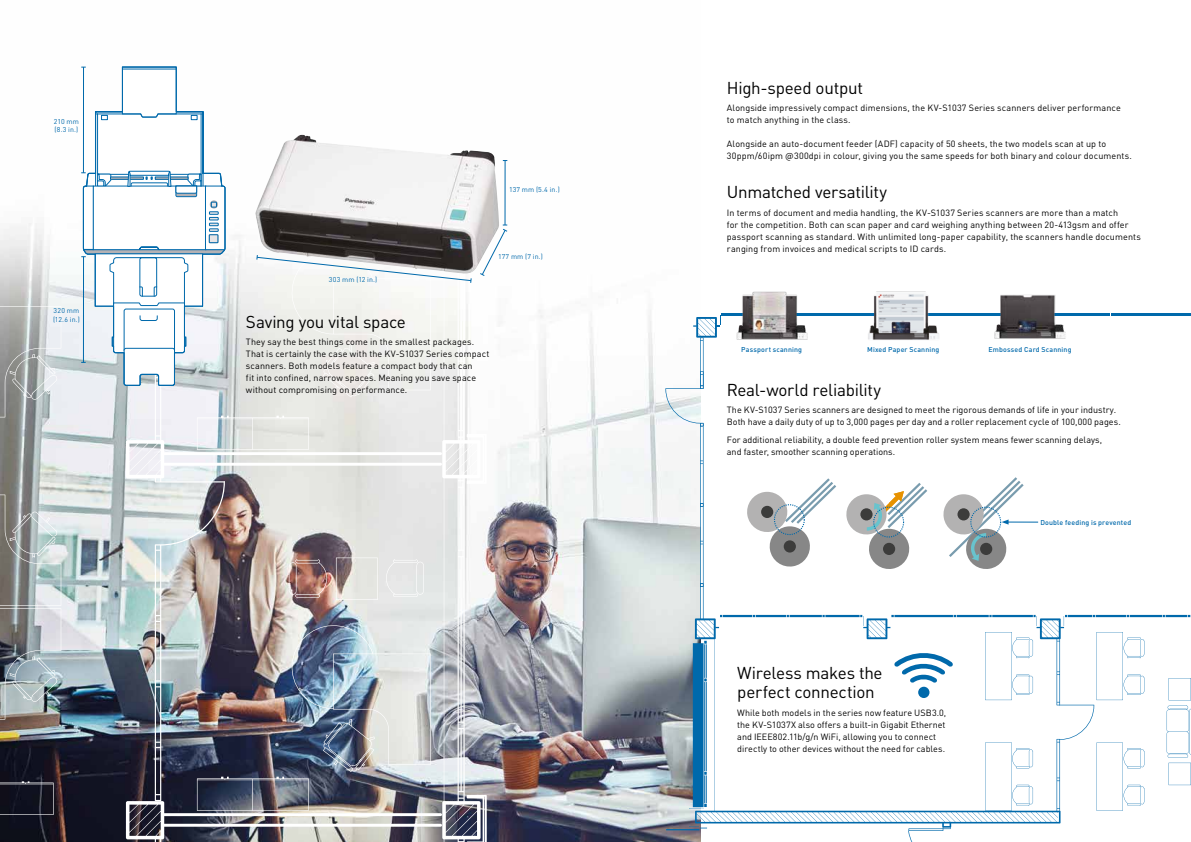
<style>
.page{position:relative;width:1191px;height:842px;background:#fff}
.page>*{position:absolute;margin:0;border:0;box-sizing:border-box;transform-origin:0 0}
.t1{font:17px/19px "DIN Pro";letter-spacing:-.015em;color:#000}
.t2{font:9px/12px "DIN Pro";letter-spacing:.01em;color:#000}
.t3{font:500 7px "DIN Pro";letter-spacing:.025em;color:#0069ab}
.t4{font:7px/8.4px "DIN Pro";letter-spacing:.02em;color:#0069ab}
</style>
<div class="page">
<img style="left:0;top:66px;width:665px;height:776px">
<svg style="left:665px;top:313px;width:526px;height:529px"></svg>
<img style="left:0;top:495px;width:61px;height:224px">
<svg style="left:0;top:781px;width:54px;height:34px;background:#20212d"></svg>
<svg style="left:0;top:306px;width:61px;height:111px;background:#b4b7b8"></svg>
<img style="left:81px;top:67px;width:427px;height:775px">
<img style="left:255px;top:135px;width:244px;height:139px">
<img style="left:727px;top:291px;width:84px;height:51px">
<img style="left:854px;top:291px;width:91px;height:51px">
<img style="left:985px;top:294px;width:93px;height:53px">
<p class="t4" style="left:54px;top:116px;width:27px">210 mm (8.3 in.)</p>
<p class="t4" style="left:53px;top:306px;width:28px">320 mm (12.6 in.)</p>
<p class="t4" style="left:509px;top:184px;width:52px">137 mm (5.4 in.)</p>
<p class="t4" style="left:329px;top:274px;width:50px">303 mm (12 in.)</p>
<p class="t4" style="left:498px;top:251px;width:46px">177 mm (7 in.)</p>
<h1 class="t1" style="left:246px;top:310px;width:161px">Saving you vital space</h1>
<p class="t2" style="left:246px;top:335px;width:245px">They say the best things come in the smallest packages.<br>That is certainly the case with the KV-S1037 Series compact scanners. Both models feature a compact body that can<br>fit into confined, narrow spaces. Meaning you save space without compromising on performance.</p>
<h1 class="t1" style="left:727px;top:76px;width:138px">High-speed output</h1>
<p class="t2" style="left:727px;top:101px;width:395px">Alongside impressively compact dimensions, the KV-S1037 Series scanners deliver performance to match anything in the class.</p>
<p class="t2" style="left:727px;top:137px;width:406px">Alongside an auto-document feeder (ADF) capacity of 50 sheets, the two models scan at up to<br>30ppm/60ipm @300dpi in colour, giving you the same speeds for both binary and colour documents.</p>
<h1 class="t1" style="left:727px;top:181px;width:162px">Unmatched versatility</h1>
<p class="t2" style="left:727px;top:206px;width:415px">In terms of document and media handling, the KV-S1037 Series scanners are more than a match<br>for the competition. Both can scan paper and card weighing anything between 20-413gsm and offer passport scanning as standard. With unlimited long-paper capability, the scanners handle documents ranging from invoices and medical scripts to ID cards.</p>
<p class="t3" style="left:741px;top:344px;width:62px">Passport scanning</p>
<p class="t3" style="left:867px;top:344px;width:74px">Mixed Paper Scanning</p>
<p class="t3" style="left:988px;top:344px;width:84px">Embossed Card Scanning</p>
<h1 class="t1" style="left:727px;top:378px;width:156px">Real-world reliability</h1>
<p class="t2" style="left:727px;top:403px;width:395px">The KV-S1037 Series scanners are designed to meet the rigorous demands of life in your industry.<br>Both have a daily duty of up to 3,000 pages per day and a roller replacement cycle of 100,000 pages.</p>
<p class="t2" style="left:727px;top:433px;width:377px">For additional reliability, a double feed prevention roller system means fewer scanning delays, and faster, smoother scanning operations.</p>
<h1 class="t1" style="left:737px;top:662px;width:147px">Wireless makes the perfect connection</h1>
<p class="t2" style="left:737px;top:706px;width:210px">While both models in the series now feature USB3.0, the KV-S1037X also offers a built-in Gigabit Ethernet and IEEE802.11b/g/n WiFi, allowing you to connect directly to other devices without the need for cables.</p>
<p class="t3" style="left:1040px;top:517px;width:92px">Double feeding is prevented</p>
</div>
